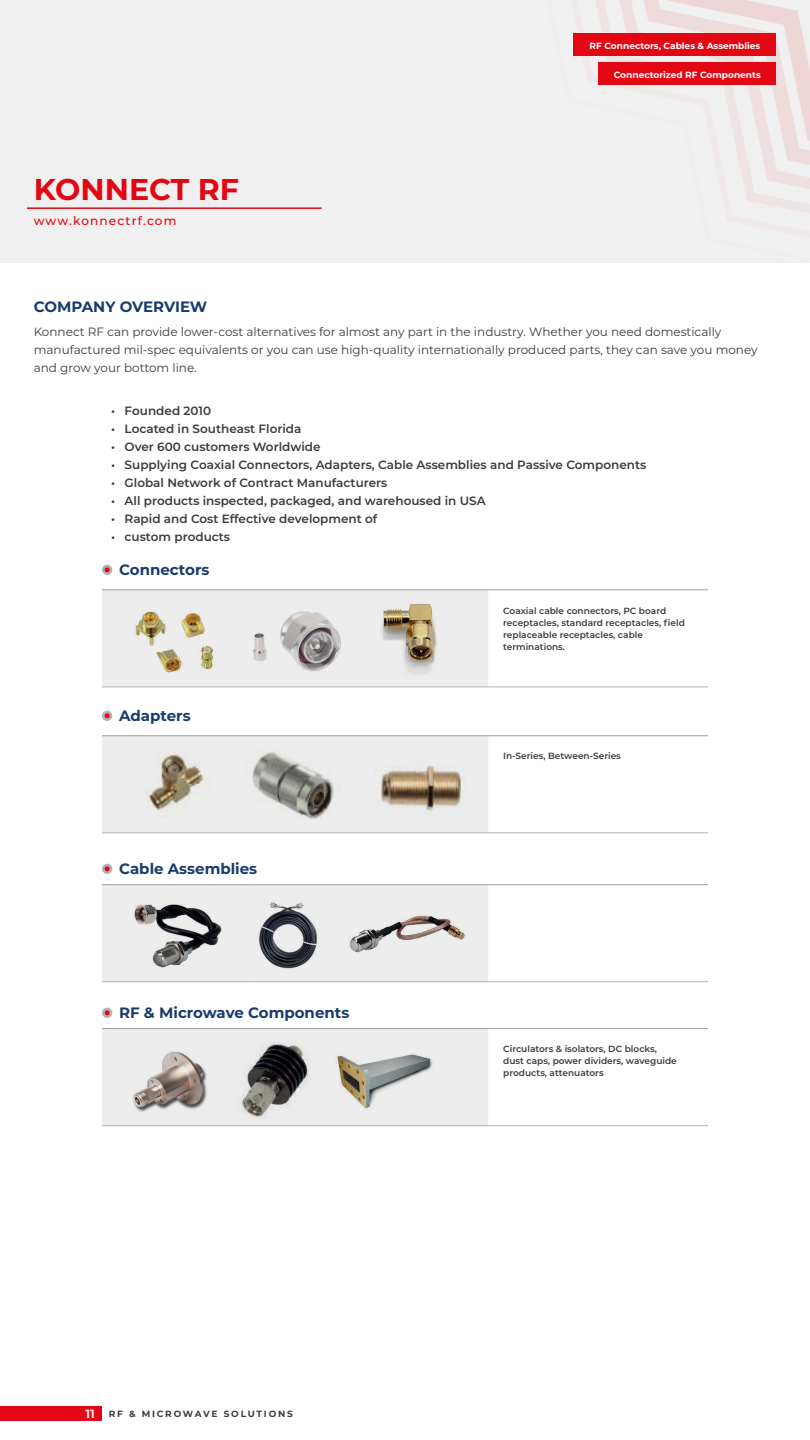
<style>
.page{position:relative;width:810px;height:1440px;background:#fff}
.page>*{position:absolute;margin:0;border:0;box-sizing:border-box;transform-origin:0 0}
.t1{font:700 30px "Montserrat";color:#e30613}
.t2{font:700 15px "Montserrat";color:#193c6c}
.t3{font:600 12px "Montserrat";color:#3d3c3b}
.t4{font:12px/18px "Montserrat";color:#3c3c3b}
.t5{font:500 12px "Montserrat";letter-spacing:.1em;color:#e30613}
.t6{font:600 9px/12px "Montserrat";color:#3d3c3b}
.t7{font:700 9px "Montserrat";color:#fff}
.t8{font:700 9px "Montserrat";letter-spacing:.2em;color:#3d3c3b}
.s1{font-size:12px;color:#fdece5}
</style>
<div class="page">
<div style="left:0;top:1406px;width:101px;height:14px;background:#e30613"></div>
<div style="left:0;top:0;width:810px;height:262px;background:#f0f0f0"></div>
<svg style="left:583px;top:0;width:227px;height:213px"></svg>
<svg style="left:603px;top:0;width:207px;height:205px"></svg>
<hr style="left:27px;top:207px;width:295px;height:2px;background:#e30613">
<div style="left:102px;top:591px;width:386px;height:96px;background:#ededed"></div>
<hr style="left:102px;top:590px;width:152px;height:1px;background:#9d9d9c">
<hr style="left:254px;top:590px;width:151px;height:1px;background:#9d9d9c">
<hr style="left:405px;top:590px;width:83px;height:1px;background:#9d9d9c">
<hr style="left:488px;top:590px;width:220px;height:1px;background:#9d9d9c">
<hr style="left:102px;top:687px;width:152px;height:1px;background:#b3b2b2">
<hr style="left:254px;top:687px;width:151px;height:1px;background:#b3b2b2">
<hr style="left:405px;top:687px;width:83px;height:1px;background:#b3b2b2">
<hr style="left:488px;top:687px;width:220px;height:1px;background:#b3b2b2">
<div style="left:102px;top:737px;width:386px;height:96px;background:#ededed"></div>
<hr style="left:102px;top:736px;width:152px;height:1px;background:#9d9d9c">
<hr style="left:254px;top:736px;width:151px;height:1px;background:#9d9d9c">
<hr style="left:405px;top:736px;width:83px;height:1px;background:#9d9d9c">
<hr style="left:488px;top:736px;width:220px;height:1px;background:#9d9d9c">
<hr style="left:102px;top:833px;width:152px;height:1px;background:#b3b2b2">
<hr style="left:254px;top:833px;width:151px;height:1px;background:#b3b2b2">
<hr style="left:405px;top:833px;width:83px;height:1px;background:#b3b2b2">
<hr style="left:488px;top:833px;width:220px;height:1px;background:#b3b2b2">
<div style="left:102px;top:885px;width:386px;height:97px;background:#ededed"></div>
<hr style="left:102px;top:884px;width:152px;height:1px;background:#9d9d9c">
<hr style="left:254px;top:884px;width:151px;height:1px;background:#9d9d9c">
<hr style="left:405px;top:884px;width:83px;height:1px;background:#9d9d9c">
<hr style="left:488px;top:884px;width:220px;height:1px;background:#9d9d9c">
<hr style="left:102px;top:982px;width:152px;height:1px;background:#b3b2b2">
<hr style="left:254px;top:982px;width:151px;height:1px;background:#b3b2b2">
<hr style="left:405px;top:982px;width:83px;height:1px;background:#b3b2b2">
<hr style="left:488px;top:982px;width:220px;height:1px;background:#b3b2b2">
<div style="left:102px;top:1029px;width:386px;height:97px;background:#ededed"></div>
<hr style="left:102px;top:1028px;width:152px;height:1px;background:#9d9d9c">
<hr style="left:254px;top:1028px;width:151px;height:1px;background:#9d9d9c">
<hr style="left:405px;top:1028px;width:83px;height:1px;background:#9d9d9c">
<hr style="left:488px;top:1028px;width:220px;height:1px;background:#9d9d9c">
<hr style="left:102px;top:1126px;width:152px;height:1px;background:#b3b2b2">
<hr style="left:254px;top:1126px;width:151px;height:1px;background:#b3b2b2">
<hr style="left:405px;top:1126px;width:83px;height:1px;background:#b3b2b2">
<hr style="left:488px;top:1126px;width:220px;height:1px;background:#b3b2b2">
<svg style="left:102px;top:565px;width:10px;height:10px"></svg>
<svg style="left:105px;top:567px;width:5px;height:5px"></svg>
<svg style="left:102px;top:711px;width:10px;height:10px"></svg>
<svg style="left:105px;top:713px;width:5px;height:5px"></svg>
<svg style="left:102px;top:864px;width:10px;height:10px"></svg>
<svg style="left:105px;top:866px;width:5px;height:5px"></svg>
<svg style="left:102px;top:1008px;width:10px;height:10px"></svg>
<svg style="left:105px;top:1010px;width:5px;height:5px"></svg>
<img style="left:129px;top:603px;width:97px;height:72px">
<img style="left:245px;top:606px;width:99px;height:66px">
<img style="left:378px;top:601px;width:66px;height:79px">
<img style="left:375px;top:756px;width:90px;height:61px">
<img style="left:246px;top:750px;width:104px;height:69px">
<img style="left:146px;top:751px;width:64px;height:67px">
<img style="left:130px;top:899px;width:95px;height:72px">
<img style="left:256px;top:899px;width:65px;height:72px">
<img style="left:343px;top:910px;width:130px;height:51px">
<img style="left:128px;top:1043px;width:85px;height:72px">
<img style="left:232px;top:1034px;width:82px;height:88px">
<img style="left:333px;top:1047px;width:102px;height:64px">
<div style="left:574px;top:34px;width:202px;height:22px;background:#e30613"></div>
<div style="left:598px;top:62px;width:178px;height:22px;background:#e30613"></div>
<h1 class="t1" style="left:34px;top:168px;width:207px">KONNECT RF</h1>
<p class="t5" style="left:34px;top:213px;width:144px">www.konnectrf.com</p>
<p class="t2" style="left:34px;top:296px;width:175px">COMPANY OVERVIEW</p>
<p class="t7" style="left:590px;top:39px;width:172px">RF Connectors, Cables &amp; Assemblies</p>
<p class="t7" style="left:614px;top:68px;width:149px">Connectorized RF Components</p>
<p class="t4" style="left:34px;top:322px;width:726px">Konnect RF can provide lower-cost alternatives for almost any part in the industry. Whether you need domestically manufactured mil-spec equivalents or you can use high-quality internationally produced parts, they can save you money and grow your bottom line.</p>
<p class="t3" style="left:111px;top:402px;width:102px">• Founded 2010</p>
<p class="t3" style="left:111px;top:420px;width:192px">• Located in Southeast Florida</p>
<p class="t3" style="left:111px;top:438px;width:211px">• Over 600 customers Worldwide</p>
<p class="t3" style="left:111px;top:456px;width:537px">• Supplying Coaxial Connectors, Adapters, Cable Assemblies and Passive Components</p>
<p class="t3" style="left:111px;top:474px;width:278px">• Global Network of Contract Manufacturers</p>
<p class="t3" style="left:111px;top:492px;width:376px">• All products inspected, packaged, and warehoused in USA</p>
<p class="t3" style="left:111px;top:510px;width:268px">• Rapid and Cost Effective development of</p>
<p class="t3" style="left:111px;top:528px;width:121px">• custom products</p>
<p class="t2" style="left:119px;top:559px;width:92px">Connectors</p>
<p class="t2" style="left:119px;top:705px;width:73px">Adapters</p>
<p class="t2" style="left:119px;top:858px;width:140px">Cable Assemblies</p>
<p class="t2" style="left:119px;top:1002px;width:232px">RF &amp; Microwave Components</p>
<p class="t8" style="left:86px;top:1407px;width:209px"><span class="s1">11</span> RF &amp; MICROWAVE SOLUTIONS</p>
<p class="t6" style="left:503px;top:604px;width:183px">Coaxial cable connectors, PC board receptacles, standard receptacles, field replaceable receptacles, cable terminations.</p>
<p class="t6" style="left:503px;top:750px;width:119px">In-Series, Between-Series</p>
<p class="t6" style="left:503px;top:1043px;width:175px">Circulators &amp; isolators, DC blocks, dust caps, power dividers, waveguide products, attenuators</p>
</div>
